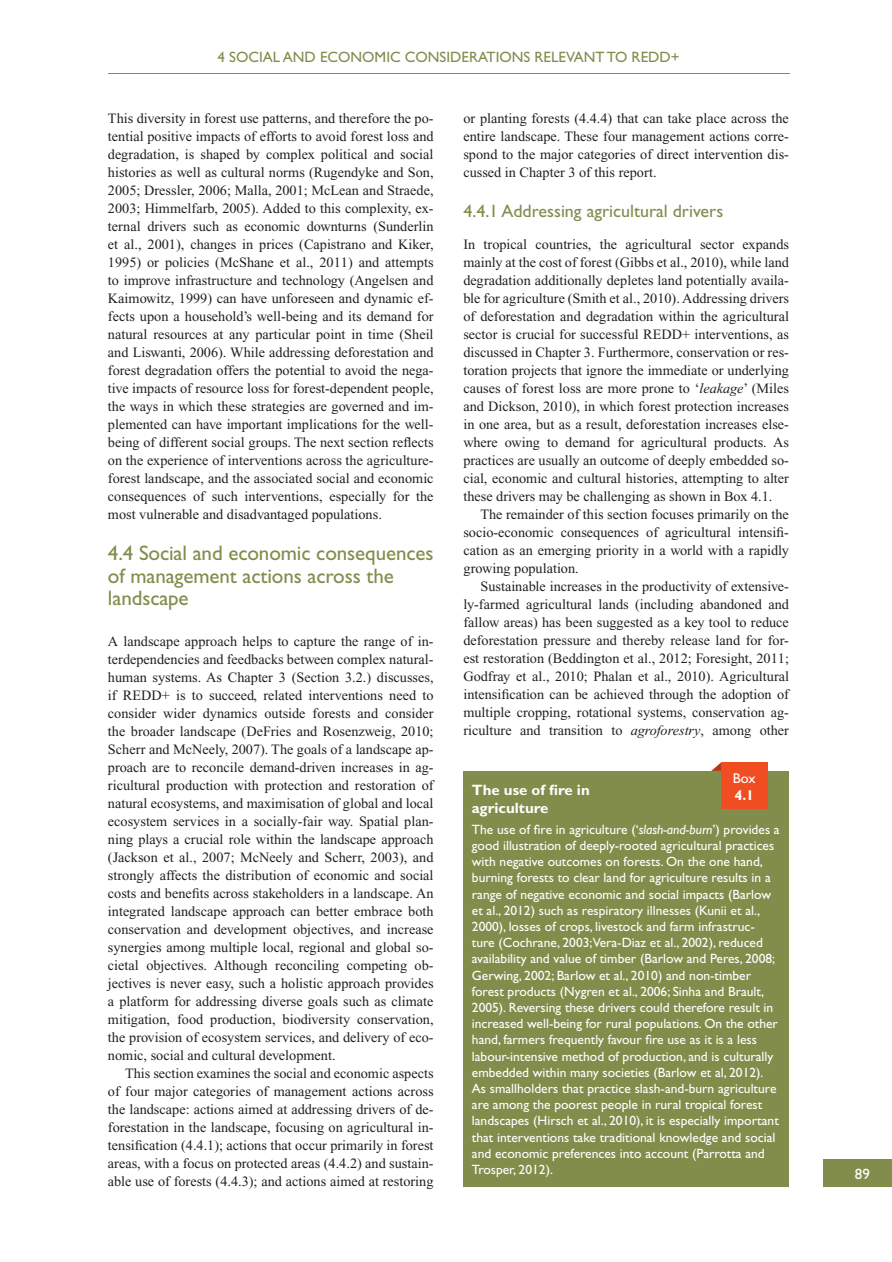
<style>
.page{position:relative;width:892px;height:1262px;background:#fff}
.page>*{position:absolute;margin:0;border:0;box-sizing:border-box;transform-origin:0 0}
.t1{font:21px/22.5px "Gill Sans";letter-spacing:-.005em;color:#828c4b}
.t2{font:18px "Gill Sans";color:#828c4b}
.t3{font:15px "Gill Sans";color:#828c4b}
.t4{font:700 15px/18px "Gill Sans";color:#fff}
.t5{font:15px "Gill Sans";color:#fff}
.t6{font:14.25px/18px "Times New Roman";color:#231f20;text-align:justify}
.t7{font:14.25px "Gill Sans";color:#fff}
.t8{font:700 14.25px "Gill Sans";color:#fff}
.t9{font:13.5px/16.2px "Gill Sans";color:#fff}
.s1{font-style:italic}
</style>
<div class="page">
<div style="left:822px;top:1159px;width:69px;height:27px;background:#828c4b"></div>
<hr style="left:108px;top:73px;width:680px;height:1px;background:#828c4b">
<div style="left:463px;top:771px;width:325px;height:415px;background:#828c4b"></div>
<svg style="left:711px;top:763px;width:9px;height:8px"></svg>
<div style="left:720px;top:762px;width:47px;height:47px;background:#f04d22"></div>
<p class="t3" style="left:217px;top:48px;width:463px">4 SOCIAL AND ECONOMIC CONSIDERATIONS RELEVANT TO REDD+</p>
<p class="t6" style="left:108px;top:110px;width:327px">This diversity in forest use patterns, and therefore the po&shy;tential positive impacts of efforts to avoid forest loss and degradation, is shaped by complex political and social histories as well as cultural norms (Rugendyke and Son, 2005; Dressler, 2006; Malla, 2001; McLean and Straede, 2003; Himmelfarb, 2005). Added to this complexity, ex&shy;ternal drivers such as economic downturns (Sunderlin et al., 2001), changes in prices (Capistrano and Kiker, 1995) or policies (McShane et al., 2011) and attempts to improve infrastructure and technology (Angelsen and Kaimowitz, 1999) can have unforeseen and dynamic ef&shy;fects upon a household’s well-being and its demand for natural resources at any particular point in time (Sheil and Liswanti, 2006). While addressing deforestation and forest degradation offers the potential to avoid the nega&shy;tive impacts of resource loss for forest-dependent people, the ways in which these strategies are governed and im&shy;plemented can have important implications for the well&shy;being of different social groups. The next section reflects on the experience of interventions across the agriculture&shy;forest landscape, and the associated social and economic consequences of such interventions, especially for the most vulnerable and disadvantaged populations.</p>
<h1 class="t1" style="left:108px;top:541px;width:327px">4.4 Social and economic consequences of management actions across the landscape</h1>
<p class="t6" style="left:108px;top:632px;width:327px">A landscape approach helps to capture the range of in&shy;terdependencies and feedbacks between complex natural&shy;human systems. As Chapter 3 (Section 3.2.) discusses, if REDD+ is to succeed, related interventions need to consider wider dynamics outside forests and consider the broader landscape (DeFries and Rosenzweig, 2010; Scherr and McNeely, 2007). The goals of a landscape ap&shy;proach are to reconcile demand-driven increases in ag&shy;ricultural production with protection and restoration of natural ecosystems, and maximisation of global and local ecosystem services in a socially-fair way. Spatial plan&shy;ning plays a crucial role within the landscape approach (Jackson et al., 2007; McNeely and Scherr, 2003), and strongly affects the distribution of economic and social costs and benefits across stakeholders in a landscape. An integrated landscape approach can better embrace both conservation and development objectives, and increase synergies among multiple local, regional and global so&shy;cietal objectives. Although reconciling competing ob&shy;jectives is never easy, such a holistic approach provides a platform for addressing diverse goals such as climate mitigation, food production, biodiversity conservation, the provision of ecosystem services, and delivery of eco&shy;nomic, social and cultural development.</p>
<p class="t6" style="left:108px;top:1064px;width:327px;text-indent:17px">This section examines the social and economic aspects of four major categories of management actions across the landscape: actions aimed at addressing drivers of de&shy;forestation in the landscape, focusing on agricultural in&shy;tensification (4.4.1); actions that occur primarily in forest areas, with a focus on protected areas (4.4.2) and sustain&shy;able use of forests (4.4.3); and actions aimed at restoring</p>
<p class="t6" style="left:463px;top:110px;width:327px">or planting forests (4.4.4) that can take place across the entire landscape. These four management actions corre&shy;spond to the major categories of direct intervention dis&shy;cussed in Chapter 3 of this report.</p>
<p class="t2" style="left:463px;top:201px;width:261px">4.4.1 Addressing agricultural drivers</p>
<p class="t6" style="left:463px;top:236px;width:327px">In tropical countries, the agricultural sector expands mainly at the cost of forest (Gibbs et al., 2010), while land degradation additionally depletes land potentially availa&shy;ble for agriculture (Smith et al., 2010). Addressing drivers of deforestation and degradation within the agricultural sector is crucial for successful REDD+ interventions, as discussed in Chapter 3. Furthermore, conservation or res&shy;toration projects that ignore the immediate or underlying causes of forest loss are more prone to ‘<span class="s1">leakage</span>’ (Miles and Dickson, 2010), in which forest protection increases in one area, but as a result, deforestation increases else&shy;where owing to demand for agricultural products. As practices are usually an outcome of deeply embedded so&shy;cial, economic and cultural histories, attempting to alter these drivers may be challenging as shown in Box 4.1.</p>
<p class="t6" style="left:463px;top:506px;width:327px;text-indent:17px">The remainder of this section focuses primarily on the socio-economic consequences of agricultural intensifi&shy;cation as an emerging priority in a world with a rapidly growing population.</p>
<p class="t6" style="left:463px;top:578px;width:327px;text-indent:17px">Sustainable increases in the productivity of extensive&shy;ly-farmed agricultural lands (including abandoned and fallow areas) has been suggested as a key tool to reduce deforestation pressure and thereby release land for for&shy;est restoration (Beddington et al., 2012; Foresight, 2011; Godfray et al., 2010; Phalan et al., 2010). Agricultural intensification can be achieved through the adoption of multiple cropping, rotational systems, conservation ag&shy;riculture and transition to <span class="s1">agroforestry</span>, among other</p>
<p class="t7" style="left:732px;top:770px;width:24px">Box</p>
<p class="t8" style="left:734px;top:786px;width:21px">4.1</p>
<p class="t4" style="left:471px;top:781px;width:119px">The use of fire in agriculture</p>
<p class="t9" style="left:471px;top:821px;width:309px">The use of fire in agriculture (‘<span class="s1">slash-and-burn</span>’) provides a good illustration of deeply-rooted agricultural practices with negative outcomes on forests. On the one hand, burning forests to clear land for agriculture results in a range of negative economic and social impacts (Barlow et al., 2012) such as respiratory illnesses (Kunii et al., 2000), losses of crops, livestock and farm infrastruc&shy;ture (Cochrane, 2003;Vera-Diaz et al., 2002), reduced availability and value of timber (Barlow and Peres, 2008; Gerwing, 2002; Barlow et al., 2010) and non-timber forest products (Nygren et al., 2006; Sinha and Brault, 2005). Reversing these drivers could therefore result in increased well-being for rural populations. On the other hand, farmers frequently favour fire use as it is a less labour-intensive method of production, and is culturally embedded within many societies (Barlow et al, 2012).<br>As smallholders that practice slash-and-burn agriculture are among the poorest people in rural tropical forest landscapes (Hirsch et al., 2010), it is especially important that interventions take traditional knowledge and social and economic preferences into account (Parrotta and Trosper, 2012).</p>
<p class="t5" style="left:854px;top:1165px;width:16px">89</p>
</div>
